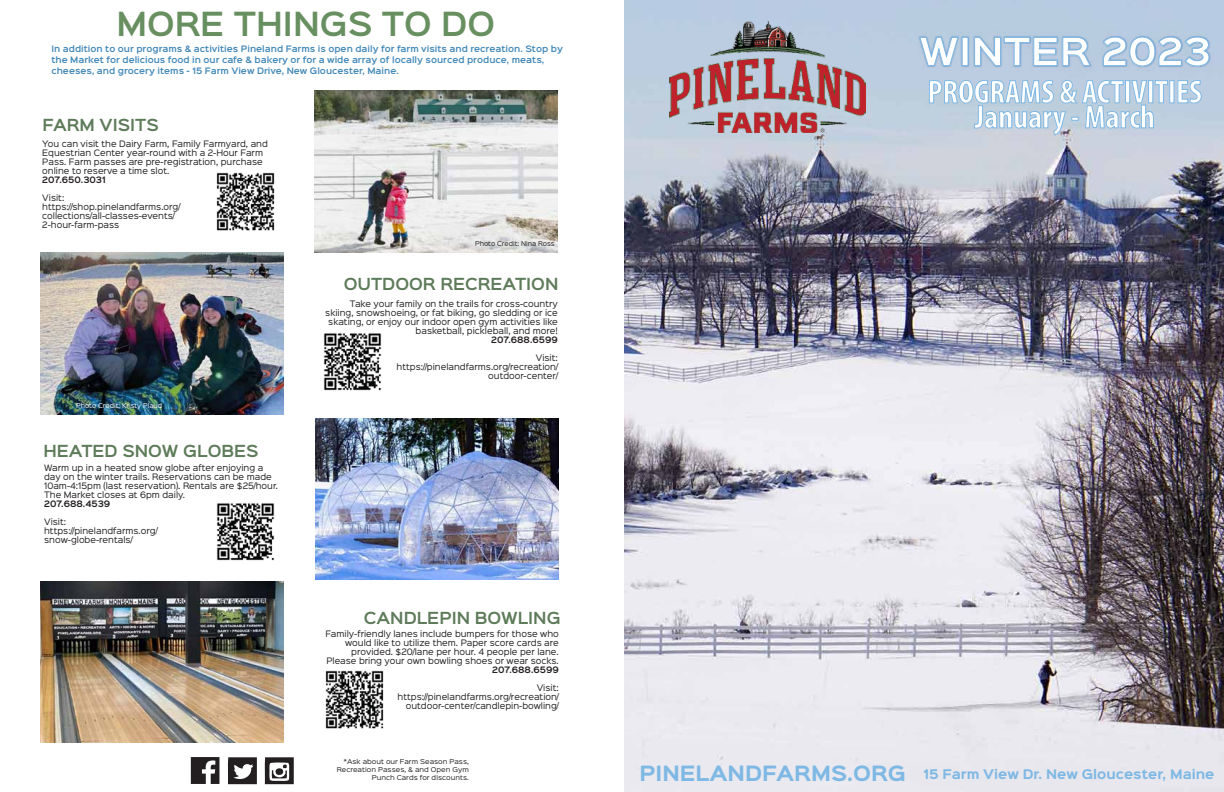
<style>
.page{position:relative;width:1224px;height:792px;background:#fff}
.page>*{position:absolute;margin:0;border:0;box-sizing:border-box;transform-origin:0 0}
.t1{font:700 35px "Sinkin Sans 700";color:#fff}
.t2{font:700 condensed 33px/25px "Myriad Pro";color:#fff;text-align:center}
.t3{font:600 30px "Sinkin Sans 600";color:#688f60}
.t4{font:600 15px "Sinkin Sans 600";color:#5d7a59}
.t5{font:700 12px "Sinkin Sans 700";color:#7eb8e4}
.t6{font:8px/9px "Sinkin Sans 400";color:#231f20}
.t7{font:600 8px/11px "Sinkin Sans 600";color:#4288b8}
.t8{font:600 8px "Sinkin Sans 600";color:#231f20}
.t9{font:6px/8px "Sinkin Sans 400";color:#231f20;text-align:right;scale:1.07 1}
.t10{font:6px "Sinkin Sans 400";color:#fff}
.t11{font:6px "Sinkin Sans 400";color:#231f20}
.s1{font-size:19px}
</style>
<div class="page">
<svg style="left:191px;top:757px;width:28px;height:27px"></svg>
<svg style="left:265px;top:757px;width:29px;height:27px"></svg>
<svg style="left:228px;top:757px;width:29px;height:27px"></svg>
<img style="left:624px;top:0;width:600px;height:792px">
<img style="left:669px;top:21px;width:197px;height:111px">
<div style="left:916px;top:31px;width:298px;height:49px;background:#bacce0"></div>
<svg style="left:919px;top:36px;width:40px;height:31px"></svg>
<div style="left:962px;top:37px;width:7px;height:29px;border:1px solid #7eb8e4"></div>
<svg style="left:974px;top:36px;width:118px;height:31px;background:#8aacd1"></svg>
<svg style="left:1102px;top:36px;width:108px;height:31px;background:#88abd1"></svg>
<div style="left:1169px;top:80px;width:6px;height:23px;border:1px solid #7eb8e4"></div>
<svg style="left:1177px;top:79px;width:25px;height:25px"></svg>
<svg style="left:928px;top:79px;width:240px;height:57px;background:#b3cade"></svg>
<img style="left:315px;top:91px;width:243px;height:161px">
<img style="left:40px;top:253px;width:243px;height:161px">
<img style="left:316px;top:418px;width:243px;height:162px">
<img style="left:40px;top:581px;width:243px;height:162px">
<img style="left:216px;top:172px;width:59px;height:59px">
<img style="left:323px;top:333px;width:59px;height:58px">
<img style="left:216px;top:503px;width:59px;height:58px">
<img style="left:325px;top:670px;width:59px;height:59px">
<h3 class="t3" style="left:116px;top:-2px;width:380px">MORE THINGS TO DO</h3>
<p class="t7" style="left:51px;top:42px;width:513px">In addition to our programs &amp; activities Pineland Farms is open daily for farm visits and recreation. Stop by the Market for delicious food in our cafe &amp; bakery or for a wide array of locally sourced produce, meats, cheeses, and grocery items - 15 Farm View Drive, New Gloucester, Maine.</p>
<h3 class="t4" style="left:42px;top:112px;width:118px">FARM VISITS</h3>
<p class="t6" style="left:42px;top:139px;width:227px">You can visit the Dairy Farm, Family Farmyard, and Equestrian Center year-round with a 2-Hour Farm Pass. Farm passes are pre-registration, purchase online to reserve a time slot.</p>
<p class="t8" style="left:42px;top:173px;width:65px">207.650.3031</p>
<p class="t6" style="left:42px;top:193px;width:140px">Visit: https://shop.pinelandfarms.org/ collections/all-classes-events/<br>2-hour-farm-pass</p>
<p class="t10" style="left:76px;top:401px;width:88px">Photo Credit: Kristy Plaud</p>
<h3 class="t4" style="left:43px;top:438px;width:217px">HEATED SNOW GLOBES</h3>
<p class="t6" style="left:44px;top:463px;width:236px">Warm up in a heated snow globe after enjoying a day on the winter trails. Reservations can be made 10am-4:15pm (last reservation). Rentals are $25/hour.<br>The Market closes at 6pm daily.</p>
<p class="t8" style="left:44px;top:497px;width:68px">207.688.4539</p>
<p class="t6" style="left:44px;top:517px;width:115px">Visit: https://pinelandfarms.org/ snow-globe-rentals/</p>
<p class="t11" style="left:475px;top:239px;width:81px">Photo Credit: Nina Ross</p>
<h3 class="t4" style="left:344px;top:271px;width:216px">OUTDOOR RECREATION</h3>
<p class="t6" style="left:325px;top:298px;width:234px;text-align:right">Take your family on the trails for cross-country skiing, snowshoeing, or fat biking, go sledding or ice skating, or enjoy our indoor open gym activities like basketball, pickleball, and more!</p>
<p class="t8" style="left:491px;top:333px;width:68px">207.688.6599</p>
<p class="t6" style="left:397px;top:352px;width:163px;text-align:right">Visit: https://pinelandfarms.org/recreation/ outdoor-center/</p>
<h3 class="t4" style="left:364px;top:605px;width:198px">CANDLEPIN BOWLING</h3>
<p class="t6" style="left:325px;top:629px;width:235px;text-align:right">Family-friendly lanes include bumpers for those who would like to utilize them. Paper score cards are provided. $20/lane per hour. 4 people per lane.<br>Please bring your own bowling shoes or wear socks.</p>
<p class="t8" style="left:492px;top:663px;width:68px">207.688.6599</p>
<p class="t6" style="left:398px;top:683px;width:163px;text-align:right">Visit: https://pinelandfarms.org/recreation/ outdoor-center/candlepin-bowling/</p>
<p class="t9" style="left:337px;top:757px;width:125px">*Ask about our Farm Season Pass,<br>Recreation Passes, &amp; and Open Gym<br>Punch Cards for discounts.</p>
<h1 class="t1" style="left:919px;top:33px;width:293px">WINTER 2023</h1>
<h2 class="t2" style="left:927px;top:79px;width:276px">PROGRAMS &amp; ACTIVITIES<br>January - March</h2>
<h3 class="t5" style="left:639px;top:768px;width:577px"><span class="s1">PINELANDFARMS.ORG</span> 15 Farm View Dr. New Gloucester, Maine</h3>
</div>
